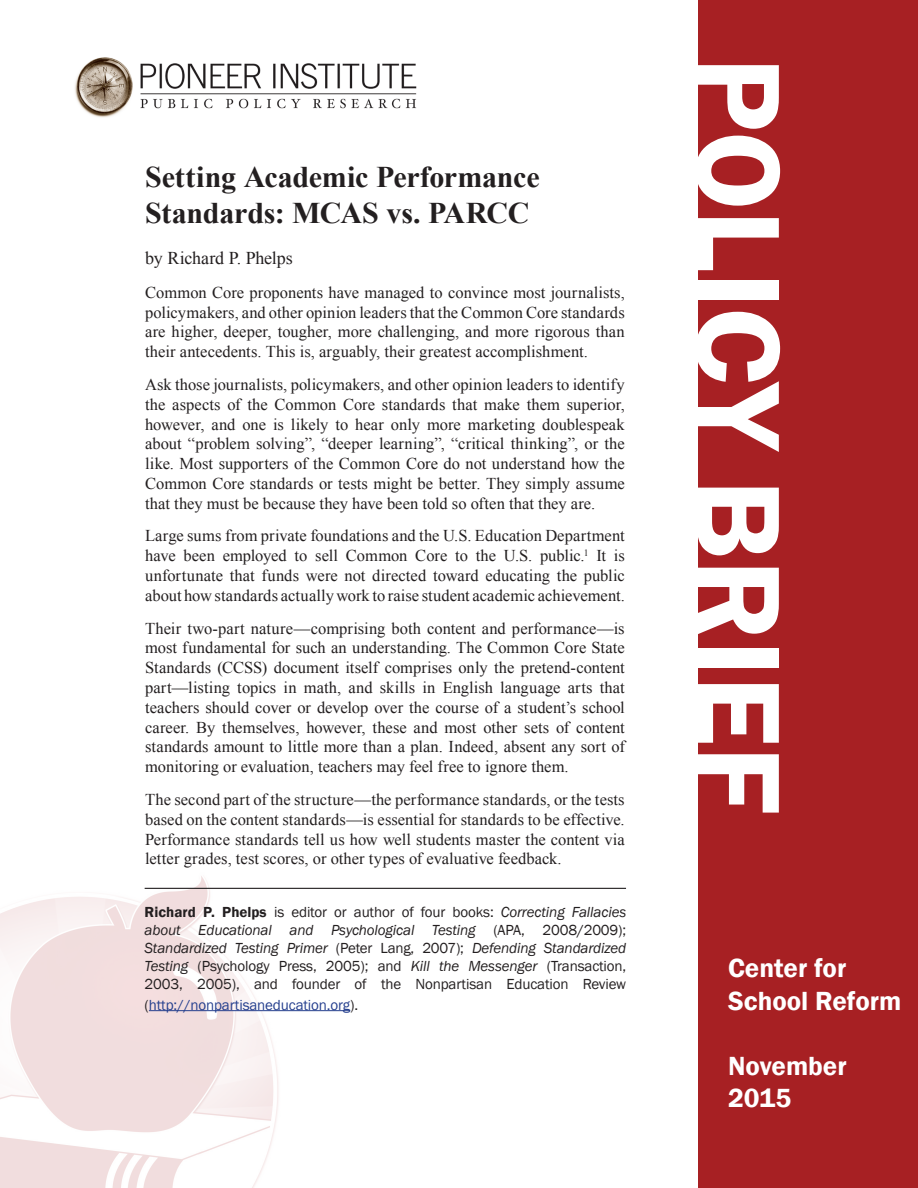
<style>
.page{position:relative;width:918px;height:1188px;background:#fff}
.page>*{position:absolute;margin:0;border:0;box-sizing:border-box;transform-origin:0 0}
.t1{font:600 123px "Franklin Gothic";color:#fff}
.t2{font:700 30px/36px "Times New Roman";letter-spacing:-.01em;color:#231f20}
.t3{font:600 27px/32.4px "Franklin Gothic";color:#fff}
.t4{font:18px "Times New Roman";letter-spacing:-.01em;color:#231f20}
.t5{font:16.5px/19.8px "Times New Roman";color:#231f20;text-align:justify}
.t6{font:15px/18px "Franklin Gothic";letter-spacing:-.01em;color:#231f20;text-align:justify}
.t7{font:15px "Franklin Gothic";letter-spacing:-.01em;color:#253f8e}
.s1{font-weight:600}
.s2{font-style:italic}
.s3{color:#231f20}
</style>
<div class="page">
<img style="left:0;top:876px;width:307px;height:312px">
<div style="left:698px;top:0;width:220px;height:1188px;background:#a72023"></div>
<hr style="left:145px;top:888px;width:481px;height:1px;background:#231f20">
<hr style="left:149px;top:1010px;width:201px;height:1px;background:#253f8e">
<img style="left:75px;top:57px;width:342px;height:61px">
<p class="t2" style="left:145px;top:158px;width:396px">Setting Academic Performance<br>Standards: MCAS vs. PARCC</p>
<p class="t4" style="left:145px;top:246px;width:149px">by Richard P. Phelps</p>
<p class="t5" style="left:145px;top:282px;width:481px">Common Core proponents have managed to convince most journalists, policymakers, and other opinion leaders that the Common Core standards are higher, deeper, tougher, more challenging, and more rigorous than their antecedents. This is, arguably, their greatest accomplishment.</p>
<p class="t5" style="left:145px;top:374px;width:481px">Ask those journalists, policymakers, and other opinion leaders to identify the aspects of the Common Core standards that make them superior, however, and one is likely to hear only more marketing doublespeak about “problem solving”, “deeper learning”, “critical thinking”, or the like. Most supporters of the Common Core do not understand how the Common Core standards or tests might be better. They simply assume that they must be because they have been told so often that they are.</p>
<p class="t5" style="left:145px;top:526px;width:481px">Large sums from private foundations and the U.S. Education Department have been employed to sell Common Core to the U.S. public.<sup>1</sup> It is unfortunate that funds were not directed toward educating the public about how standards actually work to raise student academic achievement.</p>
<p class="t5" style="left:145px;top:618px;width:481px">Their two-part nature—comprising both content and performance—is most fundamental for such an understanding. The Common Core State Standards (CCSS) document itself comprises only the pretend-content part—listing topics in math, and skills in English language arts that teachers should cover or develop over the course of a student’s school career. By themselves, however, these and most other sets of content standards amount to little more than a plan. Indeed, absent any sort of monitoring or evaluation, teachers may feel free to ignore them.</p>
<p class="t5" style="left:145px;top:789px;width:481px">The second part of the structure—the performance standards, or the tests based on the content standards—is essential for standards to be effective.<br>Performance standards tell us how well students master the content via letter grades, test scores, or other types of evaluative feedback.</p>
<p class="t6" style="left:145px;top:903px;width:483px"><span class="s1">Richard P. Phelps</span> is editor or author of four books: <span class="s2">Correcting Fallacies about Educational and Psychological Testing</span> (APA, 2008/2009); <span class="s2">Standardized Testing Primer</span> (Peter Lang, 2007); <span class="s2">Defending Standardized Testing</span> (Psychology Press, 2005); and <span class="s2">Kill the Messenger</span> (Transaction, 2003, 2005), and founder of the Nonpartisan Education Review</p>
<p class="t7" style="left:145px;top:995px;width:215px"><span class="s3">(</span>http://nonpartisaneducation.org<span class="s3">).</span></p>
<p class="t1" style="left:814px;top:57px;width:759px;rotate:90deg">POLICY BRIEF</p>
<p class="t3" style="left:728px;top:952px;width:175px">Center for<br>School Reform</p>
<p class="t3" style="left:728px;top:1050px;width:120px">November<br>2015</p>
</div>
